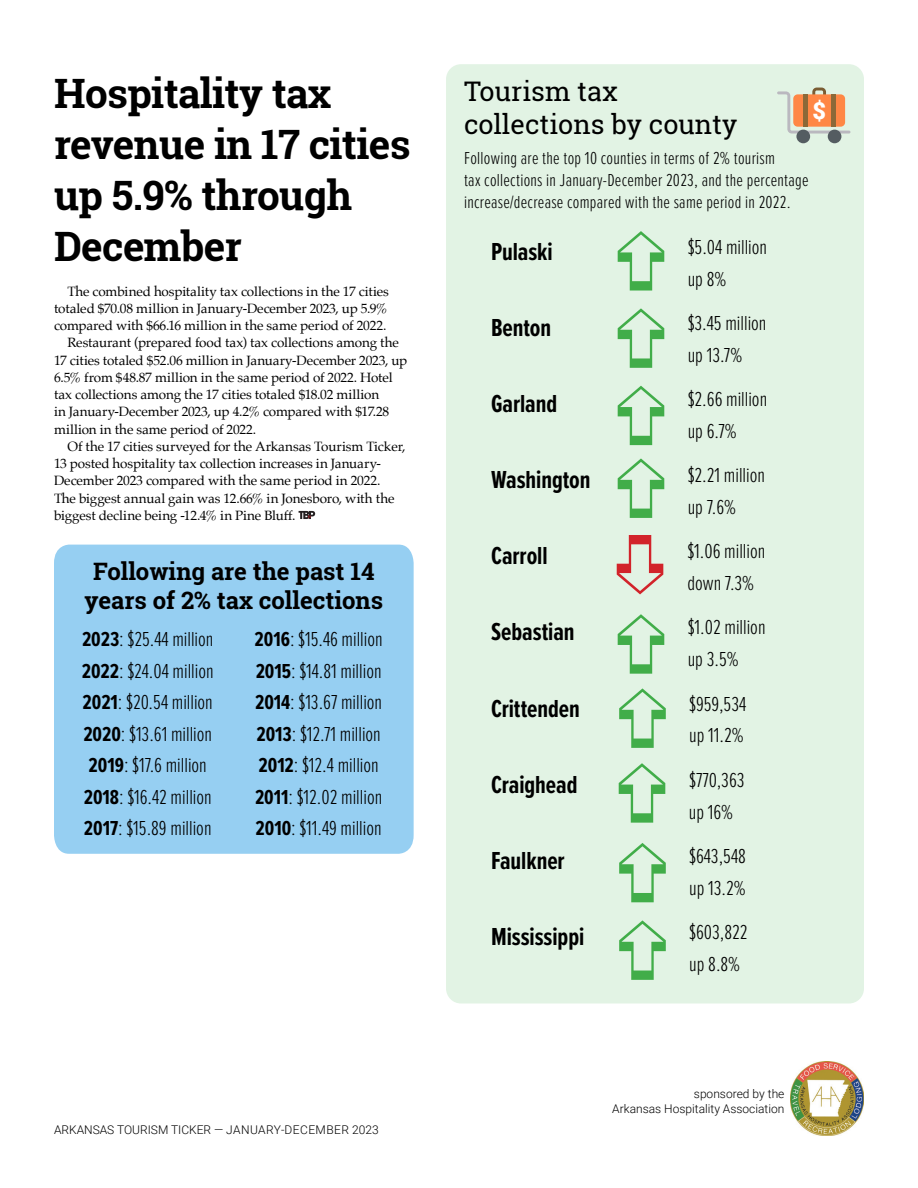
<style>
.page{position:relative;width:918px;height:1188px;background:#fff}
.page>*{position:absolute;margin:0;border:0;box-sizing:border-box;transform-origin:0 0}
.Text--chart_list{font:77.4px "Zapf Dingbats ITC";color:#41ad49}
.t1{font:700 40.5px/51px "Roboto Slab";letter-spacing:-.015em;color:#000}
.Text--chart_list-2{font:27px/32.4px "Roboto Slab";color:#000}
.Text--chart_list-3{font:700 25.5px "Proxima Nova Ex Cn";color:#000}
.Headline--Sidebar_chart{font:700 24px/28.5px "Roboto Slab";color:#000;text-align:center}
.t2{font:900 23.55px "Roboto";color:#fff}
.Headline--Sidebar_chart-2{font:300 21px/31.5px "Proxima Nova Ex Cn";color:#000}
.Text--chart_list-4{font:300 21px "Proxima Nova Ex Cn";color:#000}
.Text--chart_list-5{font:300 18px/21.6px "Proxima Nova Ex Cn";letter-spacing:.015em;color:#000}
.t3{font:13.5px/17.2px "Palatino";letter-spacing:-.01em;color:#000}
.t4{font:300 12px/14.4px "Roboto";color:#000;text-align:right}
.s1{font-weight:700}
</style>
<div class="page">
<img style="left:790px;top:1061px;width:74px;height:75px">
<svg style="left:299px;top:511px;width:16px;height:8px"></svg>
<div style="left:446px;top:64px;width:418px;height:939px;background:#e2f3e4;border-radius:15px"></div>
<div style="left:796px;top:130px;width:14px;height:13px;background:#545c61;border-radius:50%"></div>
<div style="left:828px;top:130px;width:13px;height:13px;background:#545c61;border-radius:50%"></div>
<svg style="left:777px;top:88px;width:73px;height:46px"></svg>
<div style="left:793px;top:94px;width:52px;height:33px;background:#ff8745;border-radius:4px"></div>
<hr style="left:803px;top:94px;width:4px;height:33px;background:#8c6938">
<div style="left:831px;top:94px;width:5px;height:33px;background:#8c6938"></div>
<div style="left:54px;top:545px;width:360px;height:309px;background:#96cff2"></div>
<p class="t1" style="left:54px;top:67px;width:358px">Hospitality tax revenue in 17 cities up 5.9% through<br>December</p>
<p class="t3" style="left:54px;top:282px;width:336px;text-align:justify;text-indent:14px">The combined hospitality tax collections in the 17 cities totaled $70.08 million in January-December 2023, up 5.9% compared with $66.16 million in the same period of 2022.</p>
<p class="t3" style="left:54px;top:334px;width:355px;text-indent:14px">Restaurant (prepared food tax) tax collections among the 17 cities totaled $52.06 million in January-December 2023, up 6.5% from $48.87 million in the same period of 2022. Hotel tax collections among the 17 cities totaled $18.02 million<br>in January-December 2023, up 4.2% compared with $17.28 million in the same period of 2022.</p>
<p class="t3" style="left:54px;top:437px;width:353px;text-indent:14px">Of the 17 cities surveyed for the Arkansas Tourism Ticker, 13 posted hospitality tax collection increases in January-December 2023 compared with the same period in 2022.<br>The biggest annual gain was 12.66% in Jonesboro, with the biggest decline being -12.4% in Pine Bluff.</p>
<p class="Headline--Sidebar_chart" style="left:84px;top:557px;width:300px">Following are the past 14 years of 2% tax collections</p>
<p class="Headline--Sidebar_chart-2" style="left:82px;top:622px;width:133px"><span class="s1">2023</span>: $25.44 million</p>
<p class="Headline--Sidebar_chart-2" style="left:82px;top:654px;width:133px"><span class="s1">2022</span>: $24.04 million</p>
<p class="Headline--Sidebar_chart-2" style="left:83px;top:685px;width:132px"><span class="s1">2021</span>: $20.54 million<br><span class="s1">2020</span>: $13.61 million</p>
<p class="Headline--Sidebar_chart-2" style="left:89px;top:748px;width:120px"><span class="s1">2019</span>: $17.6 million</p>
<p class="Headline--Sidebar_chart-2" style="left:84px;top:780px;width:130px"><span class="s1">2018</span>: $16.42 million</p>
<p class="Headline--Sidebar_chart-2" style="left:84px;top:811px;width:129px"><span class="s1">2017</span>: $15.89 million</p>
<p class="Headline--Sidebar_chart-2" style="left:255px;top:622px;width:130px"><span class="s1">2016</span>: $15.46 million</p>
<p class="Headline--Sidebar_chart-2" style="left:256px;top:654px;width:127px"><span class="s1">2015</span>: $14.81 million</p>
<p class="Headline--Sidebar_chart-2" style="left:255px;top:685px;width:129px"><span class="s1">2014</span>: $13.67 million</p>
<p class="Headline--Sidebar_chart-2" style="left:256px;top:717px;width:126px"><span class="s1">2013</span>: $12.71 million</p>
<p class="Headline--Sidebar_chart-2" style="left:259px;top:748px;width:122px"><span class="s1">2012</span>: $12.4 million</p>
<p class="Headline--Sidebar_chart-2" style="left:255px;top:780px;width:129px"><span class="s1">2011</span>: $12.02 million</p>
<p class="Headline--Sidebar_chart-2" style="left:256px;top:811px;width:128px"><span class="s1">2010</span>: $11.49 million</p>
<p class="t4" style="left:54px;top:1122px;width:326px">ARKANSAS TOURISM TICKER — JANUARY-DECEMBER 2023</p>
<p class="Text--chart_list-2" style="left:464px;top:75px;width:275px">Tourism tax collections by county</p>
<p class="Text--chart_list-5" style="left:464px;top:147px;width:346px">Following are the top 10 counties in terms of 2% tourism<br>tax collections in January-December 2023, and the percentage increase/decrease compared with the same period in 2022.</p>
<p class="Text--chart_list-3" style="left:491px;top:233px;width:63px">Pulaski</p>
<p class="Text--chart_list-4" style="left:688px;top:232px;width:81px">$5.04 million</p>
<p class="Text--chart_list-4" style="left:688px;top:264px;width:40px">up 8%</p>
<p class="Text--chart_list-3" style="left:491px;top:309px;width:62px">Benton</p>
<p class="Text--chart_list-4" style="left:688px;top:308px;width:80px">$3.45 million</p>
<p class="Text--chart_list-4" style="left:688px;top:340px;width:56px">up 13.7%</p>
<p class="Text--chart_list-3" style="left:491px;top:385px;width:68px">Garland</p>
<p class="Text--chart_list-4" style="left:688px;top:384px;width:81px">$2.66 million</p>
<p class="Text--chart_list-4" style="left:688px;top:416px;width:50px">up 6.7%</p>
<p class="Text--chart_list-3" style="left:491px;top:461px;width:101px">Washington</p>
<p class="Text--chart_list-4" style="left:688px;top:460px;width:79px">$2.21 million</p>
<p class="Text--chart_list-4" style="left:688px;top:492px;width:50px">up 7.6%</p>
<p class="Text--chart_list-3" style="left:491px;top:537px;width:58px">Carroll</p>
<p class="Text--chart_list-4" style="left:688px;top:536px;width:79px">$1.06 million</p>
<p class="Text--chart_list-4" style="left:688px;top:568px;width:68px">down 7.3%</p>
<p class="Text--chart_list-3" style="left:491px;top:613px;width:85px">Sebastian</p>
<p class="Text--chart_list-4" style="left:688px;top:612px;width:79px">$1.02 million</p>
<p class="Text--chart_list-4" style="left:688px;top:644px;width:52px">up 3.5%</p>
<p class="Text--chart_list-3" style="left:491px;top:690px;width:90px">Crittenden</p>
<p class="Text--chart_list-4" style="left:689px;top:688px;width:58px">$959,534</p>
<p class="Text--chart_list-4" style="left:689px;top:720px;width:56px">up 11.2%</p>
<p class="Text--chart_list-3" style="left:491px;top:766px;width:88px">Craighead</p>
<p class="Text--chart_list-4" style="left:689px;top:764px;width:57px">$770,363</p>
<p class="Text--chart_list-4" style="left:689px;top:796px;width:46px">up 16%</p>
<p class="Text--chart_list-3" style="left:491px;top:842px;width:75px">Faulkner</p>
<p class="Text--chart_list-4" style="left:689px;top:840px;width:58px">$643,548</p>
<p class="Text--chart_list-4" style="left:689px;top:872px;width:58px">up 13.2%</p>
<p class="Text--chart_list-3" style="left:491px;top:918px;width:95px">Mississippi</p>
<p class="Text--chart_list-4" style="left:689px;top:916px;width:60px">$603,822</p>
<p class="t2" style="left:812px;top:94px;width:15px">$</p>
<p class="Text--chart_list" style="left:605px;top:521px;width:294px;rotate:-90deg">➪➪➪➪</p>
<p class="Text--chart_list" style="left:607px;top:982px;width:372px;rotate:-90deg">➪➪➪➪➪</p>
<p class="Text--chart_list-4" style="left:689px;top:948px;width:52px">up 8.8%</p>
<p class="t4" style="left:612px;top:1086px;width:174px">sponsored by the<br>Arkansas Hospitality Association</p>
</div>
